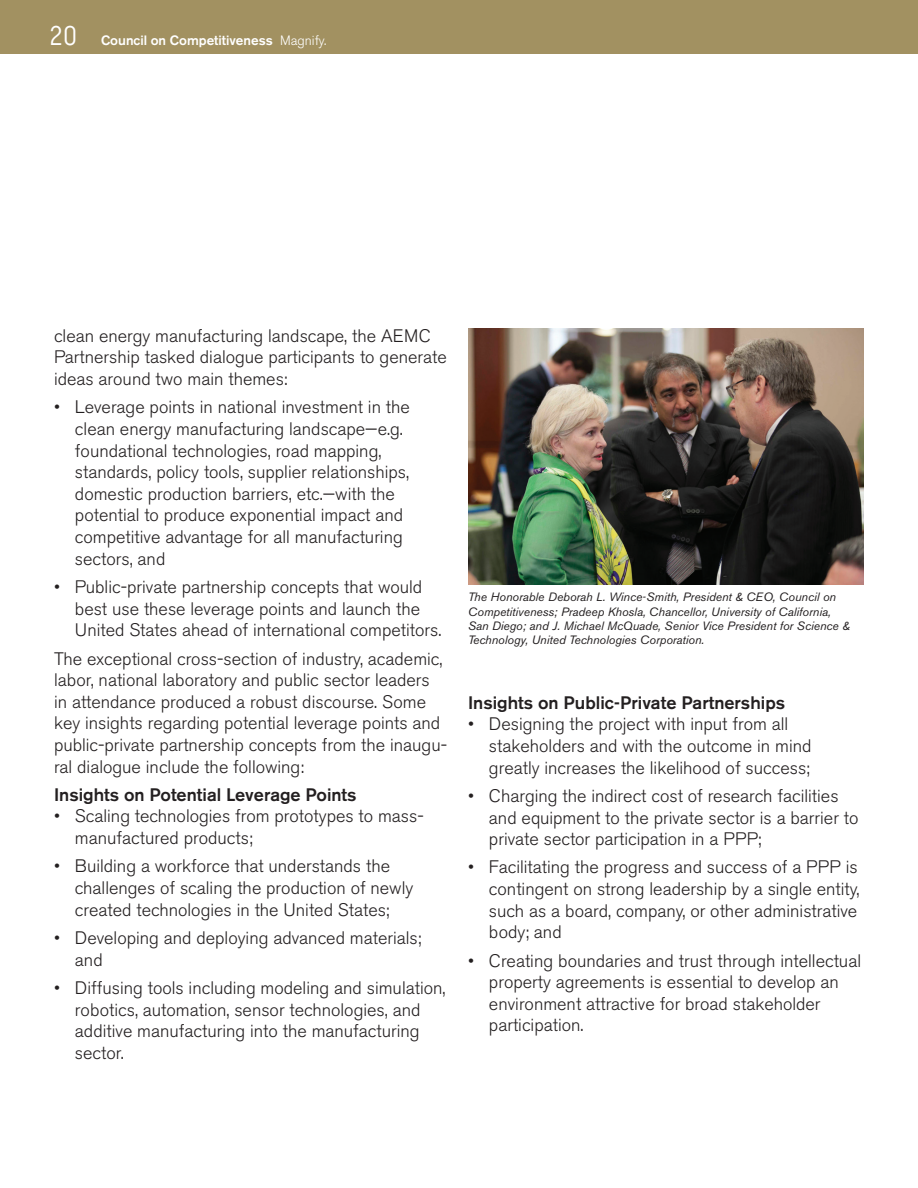
<style>
.page{position:relative;width:918px;height:1188px;background:#fff}
.page>*{position:absolute;margin:0;border:0;box-sizing:border-box;transform-origin:0 0}
.Body{font:300 18px/21.6px "Akzidenz Grotesk BE";color:#231f20}
.Body_Bold{font:500 18px "Akzidenz Grotesk BE";color:#231f20}
.t1{font:500 13.5px "Akzidenz Grotesk BE";color:#fff}
.t2{font:italic 12px/14.4px "Akzidenz Grotesk BE";color:#231f20}
.s1{font-family:"Numbers Claimcheck";font-weight:400;font-size:27px}
.s2{font-weight:300}
</style>
<div class="page">
<div style="left:0;top:0;width:918px;height:54px;background:#a29161"></div>
<img style="left:468px;top:328px;width:396px;height:257px">
<p class="t1" style="left:49px;top:32px;width:279px"><span class="s1">20</span> Council on Competitiveness <span class="s2">Magnify.</span></p>
<p class="Body" style="left:54px;top:325px;width:394px">clean energy manufacturing landscape, the AEMC<br>Partnership tasked dialogue participants to generate ideas around two main themes:</p>
<p class="Body" style="left:75px;top:397px;width:336px;text-indent:-21px">• Leverage points in national investment in the clean energy manufacturing landscape—e.g. foundational technologies, road mapping, standards, policy tools, supplier relationships, domestic production barriers, etc.—with the potential to produce exponential impact and competitive advantage for all manufacturing sectors, and</p>
<p class="Body" style="left:75px;top:576px;width:368px;text-indent:-21px">• Public-private partnership concepts that would best use these leverage points and launch the<br>United States ahead of international competitors.</p>
<p class="Body" style="left:54px;top:648px;width:395px">The exceptional cross-section of industry, academic, labor, national laboratory and public sector leaders in attendance produced a robust discourse. Some key insights regarding potential leverage points and public-private partnership concepts from the inaugu&shy;ral dialogue include the following:</p>
<p class="Body_Bold" style="left:54px;top:784px;width:304px">Insights on Potential Leverage Points</p>
<p class="Body" style="left:75px;top:806px;width:350px;text-indent:-21px">• Scaling technologies from prototypes to mass&shy;manufactured products;</p>
<p class="Body" style="left:75px;top:856px;width:340px;text-indent:-21px">• Building a workforce that understands the challenges of scaling the production of newly created technologies in the United States;</p>
<p class="Body" style="left:75px;top:927px;width:348px;text-indent:-21px">• Developing and deploying advanced materials; and</p>
<p class="Body" style="left:75px;top:977px;width:372px;text-indent:-21px">• Diffusing tools including modeling and simulation, robotics, automation, sensor technologies, and additive manufacturing into the manufacturing sector.</p>
<p class="t2" style="left:468px;top:590px;width:383px">The Honorable Deborah L. Wince-Smith, President &amp; CEO, Council on Competitiveness; Pradeep Khosla, Chancellor, University of California, San Diego; and J. Michael McQuade, Senior Vice President for Science &amp; Technology, United Technologies Corporation.</p>
<p class="Body_Bold" style="left:468px;top:691px;width:319px">Insights on Public-Private Partnerships</p>
<p class="Body" style="left:489px;top:714px;width:324px;text-indent:-21px">• Designing the project with input from all stakeholders and with the outcome in mind greatly increases the likelihood of success;</p>
<p class="Body" style="left:489px;top:785px;width:371px;text-indent:-21px">• Charging the indirect cost of research facilities and equipment to the private sector is a barrier to private sector participation in a PPP;</p>
<p class="Body" style="left:489px;top:857px;width:372px;text-indent:-21px">• Facilitating the progress and success of a PPP is contingent on strong leadership by a single entity, such as a board, company, or other administrative body; and</p>
<p class="Body" style="left:489px;top:950px;width:374px;text-indent:-21px">• Creating boundaries and trust through intellectual property agreements is essential to develop an environment attractive for broad stakeholder participation.</p>
</div>
